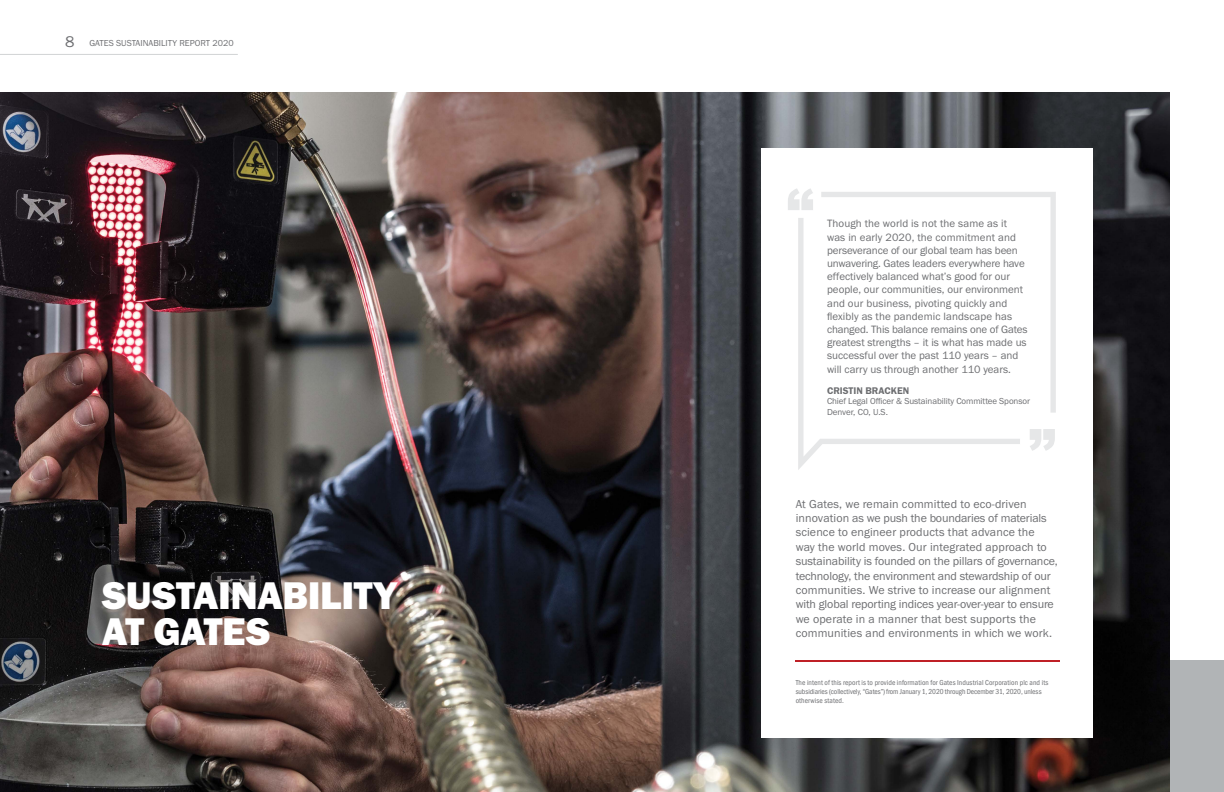
<style>
.page{position:relative;width:1224px;height:792px;background:#fff}
.page>*{position:absolute;margin:0;border:0;box-sizing:border-box;transform-origin:0 0}
.header_ok_40pt_36_pt{font:40px/36px "Franklin Gothic URW Hea";letter-spacing:-.01em;color:#fff}
._12pt_lead-in_gray-o{font:12px/14.4px "Franklin Gothic URW Boo";color:#6d6e71}
._12pt_lead-in_gray-o-2{font:11px/13.2px "Franklin Gothic URW Boo";color:#6d6e71}
._9pt_quote_charge_OK{font:10px "Franklin Gothic URW Dem";color:#6d6e71}
._9pt_quote_charge_OK-2{font:9px/10.8px "Franklin Gothic URW Boo";letter-spacing:-.01em;color:#6d6e71}
._6pt_footnote_gray_o{font:7.5px/9px "Franklin Gothic URW Con Boo";letter-spacing:.01em;color:#6d6e71}
.s1{font-size:16px}
</style>
<div class="page">
<img style="left:0;top:93px;width:1170px;height:699px">
<div style="left:761px;top:148px;width:332px;height:590px;background:#fff"></div>
<div style="left:1170px;top:660px;width:54px;height:132px;background:#b1b4b6"></div>
<hr style="left:0;top:54px;width:238px;height:1px;background:#d1d3d4">
<hr style="left:796px;top:660px;width:264px;height:2px;background:#bf2026">
<svg style="left:798px;top:218px;width:222px;height:252px"></svg>
<svg style="left:821px;top:192px;width:235px;height:221px"></svg>
<svg style="left:788px;top:188px;width:25px;height:22px"></svg>
<svg style="left:1030px;top:429px;width:25px;height:22px"></svg>
<p class="_9pt_quote_charge_OK-2" style="left:65px;top:38px;width:170px"><span class="s1">8</span> GATES SUSTAINABILITY REPORT 2020</p>
<h1 class="header_ok_40pt_36_pt" style="left:102px;top:576px;width:297px">SUSTAINABILITY<br>AT GATES</h1>
<p class="_12pt_lead-in_gray-o-2" style="left:827px;top:217px;width:202px">Though the world is not the same as it was in early 2020, the commitment and perseverance of our global team has been unwavering. Gates leaders everywhere have effectively balanced what’s good for our people, our communities, our environment and our business, pivoting quickly and flexibly as the pandemic landscape has changed. This balance remains one of Gates greatest strengths – it is what has made us successful over the past 110 years – and will carry us through another 110 years.</p>
<p class="_9pt_quote_charge_OK" style="left:827px;top:384px;width:84px">CRISTIN BRACKEN</p>
<p class="_9pt_quote_charge_OK-2" style="left:827px;top:396px;width:204px">Chief Legal Officer &amp; Sustainability Committee Sponsor<br>Denver, CO, U.S.</p>
<p class="_12pt_lead-in_gray-o" style="left:796px;top:496px;width:264px">At Gates, we remain committed to eco-driven innovation as we push the boundaries of materials science to engineer products that advance the<br>way the world moves. Our integrated approach to sustainability is founded on the pillars of governance, technology, the environment and stewardship of our communities. We strive to increase our alignment with global reporting indices year-over-year to ensure we operate in a manner that best supports the communities and environments in which we work.</p>
<p class="_6pt_footnote_gray_o" style="left:796px;top:678px;width:254px">The intent of this report is to provide information for Gates Industrial Corporation plc and its subsidiaries (collectively, “Gates”) from January 1, 2020 through December 31, 2020, unless otherwise stated.</p>
</div>
